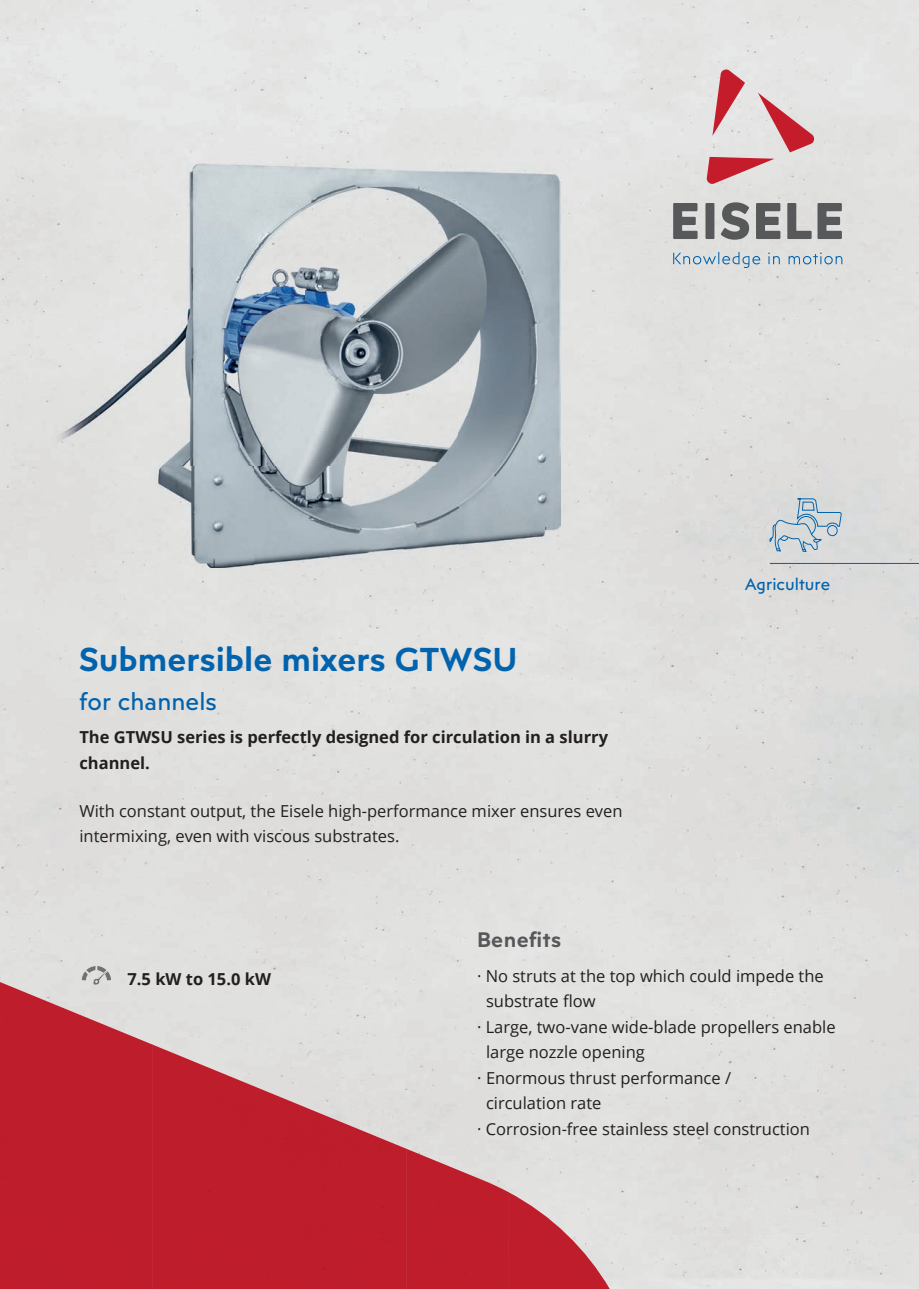
<style>
.page{position:relative;width:919px;height:1289px;background:#fff}
.page>*{position:absolute;margin:0;border:0;box-sizing:border-box;transform-origin:0 0}
.t1{font:600 33px "Posterama Text";color:#0163ae}
.t2{font:24px "Posterama Text";color:#0163ae}
.t3{font:600 21px "Posterama Text";letter-spacing:.02em;color:#57585a}
.t4{font:16.5px/25.5px "Open Sans";color:#231f20}
.t5{font:700 16.5px/25.5px "Open Sans";color:#231f20}
.t6{font:16.5px "Posterama Text";color:#0163ae}
</style>
<div class="page">
<div style="left:765px;top:0;width:153px;height:1127px;background:#dedddc"></div>
<div style="left:560px;top:214px;width:206px;height:215px;background:#e1e1e0"></div>
<div style="left:508px;top:1181px;width:410px;height:54px;background:#e0e0de"></div>
<div style="left:609px;top:1235px;width:309px;height:53px;background:#e1e1e0"></div>
<img style="left:0;top:981px;width:153px;height:307px">
<img style="left:152px;top:1044px;width:102px;height:244px">
<img style="left:254px;top:1086px;width:153px;height:202px">
<img style="left:406px;top:1148px;width:102px;height:140px">
<img style="left:508px;top:1191px;width:101px;height:97px">
<svg style="left:706px;top:68px;width:109px;height:117px;background:#dcb6b8"></svg>
<svg style="left:673px;top:203px;width:24px;height:36px"></svg>
<svg style="left:705px;top:203px;width:9px;height:36px"></svg>
<svg style="left:720px;top:202px;width:29px;height:38px"></svg>
<svg style="left:756px;top:203px;width:24px;height:36px"></svg>
<svg style="left:787px;top:203px;width:24px;height:36px"></svg>
<svg style="left:817px;top:203px;width:24px;height:36px"></svg>
<svg style="left:673px;top:252px;width:87px;height:16px"></svg>
<svg style="left:768px;top:252px;width:11px;height:12px"></svg>
<svg style="left:788px;top:252px;width:54px;height:12px"></svg>
<svg style="left:82px;top:966px;width:29px;height:14px"></svg>
<img style="left:93px;top:971px;width:14px;height:13px">
<svg style="left:769px;top:498px;width:72px;height:54px;background:#bfccd4"></svg>
<hr style="left:769px;top:563px;width:149px;height:1px;background:#0163ae">
<img style="left:0;top:164px;width:560px;height:404px">
<h1 class="t1" style="left:79px;top:637px;width:439px">Submersible mixers GTWSU</h1>
<h2 class="t2" style="left:79px;top:686px;width:139px">for channels</h2>
<p class="t5" style="left:79px;top:724px;width:530px">The GTWSU series is perfectly designed for circulation in a slurry channel.</p>
<p class="t4" style="left:79px;top:797px;width:544px">With constant output, the Eisele high-performance mixer ensures even intermixing, even with viscous substrates.</p>
<p class="t6" style="left:745px;top:573px;width:86px">Agriculture</p>
<p class="t5" style="left:127px;top:965px;width:145px">7.5 kW to 15.0 kW</p>
<p class="t3" style="left:477px;top:926px;width:86px">Benefits</p>
<p class="t4" style="left:477px;top:962px;width:348px">· No struts at the top which could impede the</p>
<p class="t4" style="left:486px;top:988px;width:111px">substrate flow</p>
<p class="t4" style="left:477px;top:1013px;width:360px">· Large, two-vane wide-blade propellers enable</p>
<p class="t4" style="left:486px;top:1039px;width:160px">large nozzle opening</p>
<p class="t4" style="left:477px;top:1064px;width:255px">· Enormous thrust performance /</p>
<p class="t4" style="left:486px;top:1090px;width:117px">circulation rate</p>
<p class="t4" style="left:477px;top:1115px;width:334px">· Corrosion-free stainless steel construction</p>
</div>
